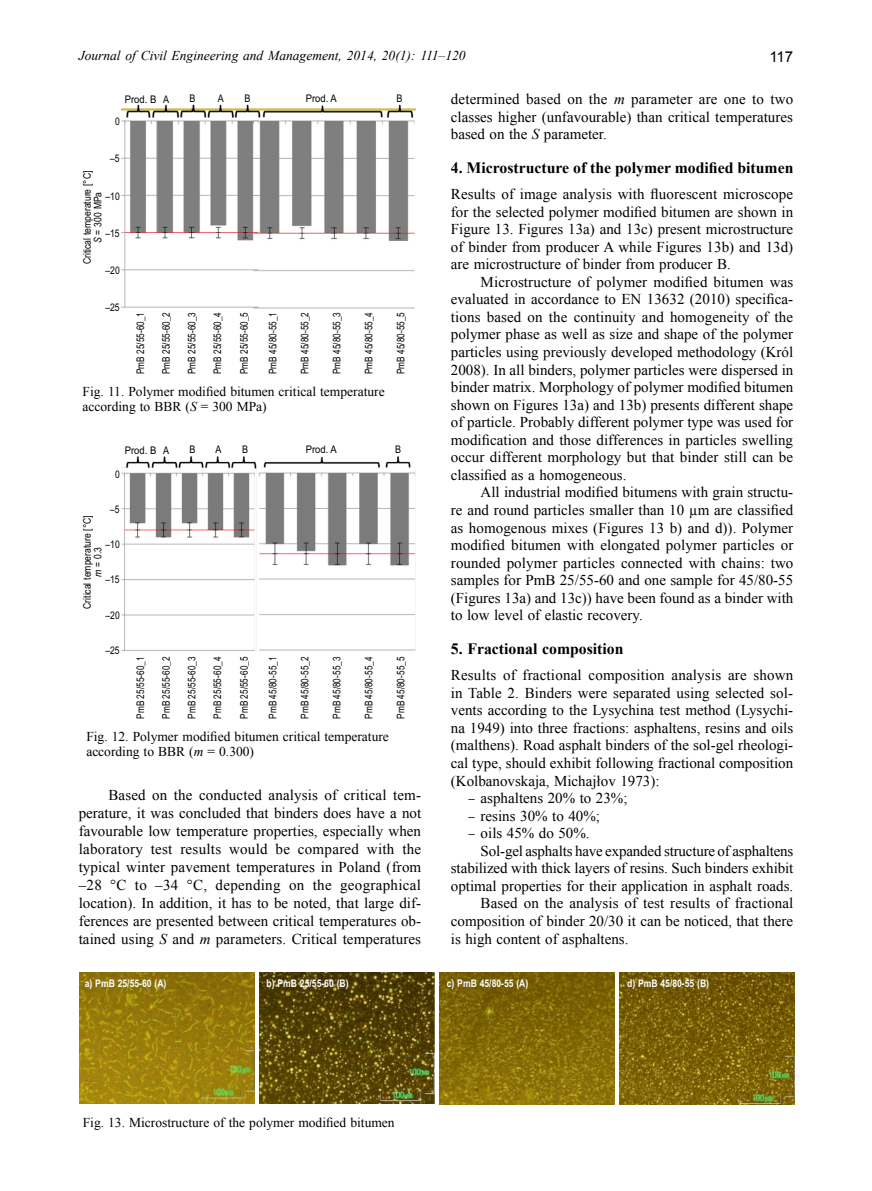
<style>
.page{position:relative;width:872px;height:1191px;background:#fff}
.page>*{position:absolute;margin:0;border:0;box-sizing:border-box;transform-origin:0 0}
.t1{font:700 15.75px "Times New Roman";color:#000}
.t2{font:15px/17.5px "Times New Roman";color:#000;text-align:justify}
.t3{font:15px "Arial";color:#000}
.t4{font:13.5px/15px "Times New Roman";color:#000}
.t5{font:italic 13.5px "Times New Roman";color:#000}
.t6{font:10.5px "Arial Narrow";letter-spacing:.005em;color:#000;scale:.95 1}
.t7{font:10.5px "Arial Narrow";letter-spacing:.005em;color:#000}
.t8{font:700 10.5px "Arial Narrow";color:#fff}
.t9{font:10.5px "Arial Narrow";letter-spacing:.005em;color:#000;scale:1.1 1}
.t10{font:10.5px "Arial Narrow";letter-spacing:.005em;color:#000;scale:1.04 1}
.s1{font-style:italic}
.s2{font-family:"Minion Pro"}
</style>
<div class="page">
<img style="left:122px;top:105px;width:293px;height:204px">
<img style="left:122px;top:456px;width:294px;height:195px">
<img style="left:80px;top:973px;width:174px;height:130px">
<img style="left:259px;top:973px;width:176px;height:130px">
<img style="left:440px;top:973px;width:175px;height:131px">
<img style="left:619px;top:973px;width:175px;height:131px">
<p class="t5" style="left:79px;top:47px;width:388px">Journal of Civil Engineering and Management, 2014, 20(1): 111–120</p>
<p class="t3" style="left:769px;top:46px;width:25px">117</p>
<p class="t9" style="left:306px;top:94px;width:30px">Prod. A</p>
<p class="t9" style="left:125px;top:95px;width:42px">Prod. B A</p>
<p class="t10" style="left:190px;top:94px;width:7px">B</p>
<p class="t10" style="left:218px;top:94px;width:7px">A</p>
<p class="t10" style="left:245px;top:94px;width:7px">B</p>
<p class="t10" style="left:396px;top:94px;width:7px">B</p>
<p class="t7" style="left:115px;top:118px;width:6px">0</p>
<p class="t7" style="left:110px;top:155px;width:11px">–5</p>
<p class="t7" style="left:83px;top:186px;width:17px;rotate:-90deg">[ C]</p>
<p class="t7" style="left:83px;top:264px;width:86px;rotate:-90deg">Critical temperature °</p>
<p class="t7" style="left:105px;top:192px;width:16px">–10</p>
<p class="t7" style="left:94px;top:243px;width:53px;rotate:-90deg"><span class="s1">S</span> = 300 MPa</p>
<p class="t7" style="left:105px;top:229px;width:16px">–15</p>
<p class="t7" style="left:105px;top:266px;width:16px">–20</p>
<p class="t7" style="left:105px;top:304px;width:16px">–25</p>
<p class="t6" style="left:136px;top:374px;width:67px;rotate:-90deg">PmB 25/55-60_1</p>
<p class="t6" style="left:162px;top:374px;width:67px;rotate:-90deg">PmB 25/55-60_2</p>
<p class="t6" style="left:188px;top:374px;width:67px;rotate:-90deg">PmB 25/55-60_3</p>
<p class="t6" style="left:213px;top:374px;width:67px;rotate:-90deg">PmB 25/55-60_4</p>
<p class="t6" style="left:240px;top:374px;width:67px;rotate:-90deg">PmB 25/55-60_5</p>
<p class="t6" style="left:269px;top:374px;width:67px;rotate:-90deg">PmB 45/80-55_1</p>
<p class="t6" style="left:301px;top:374px;width:67px;rotate:-90deg">PmB 45/80-55_2</p>
<p class="t6" style="left:333px;top:374px;width:67px;rotate:-90deg">PmB 45/80-55_3</p>
<p class="t6" style="left:365px;top:374px;width:67px;rotate:-90deg">PmB 45/80-55_4</p>
<p class="t6" style="left:397px;top:374px;width:67px;rotate:-90deg">PmB 45/80-55_5</p>
<p class="t4" style="left:83px;top:384px;width:304px">Fig. 11. Polymer modified bitumen critical temperature according to BBR (<span class="s1">S</span> = 300 MPa)</p>
<p class="t9" style="left:125px;top:446px;width:42px">Prod. B A</p>
<p class="t10" style="left:190px;top:445px;width:7px">B</p>
<p class="t10" style="left:215px;top:445px;width:7px">A</p>
<p class="t10" style="left:242px;top:445px;width:7px">B</p>
<p class="t10" style="left:395px;top:445px;width:7px">B</p>
<p class="t9" style="left:306px;top:445px;width:30px">Prod. A</p>
<p class="t7" style="left:115px;top:470px;width:6px">0</p>
<p class="t7" style="left:110px;top:505px;width:11px">–5</p>
<p class="t7" style="left:83px;top:530px;width:17px;rotate:-90deg">[ C]</p>
<p class="t7" style="left:83px;top:609px;width:86px;rotate:-90deg">Critical temperature °</p>
<p class="t7" style="left:105px;top:540px;width:16px">–10</p>
<p class="t7" style="left:94px;top:577px;width:31px;rotate:-90deg"><span class="s1">m</span> = 0.3</p>
<p class="t7" style="left:105px;top:576px;width:16px">–15</p>
<p class="t7" style="left:105px;top:611px;width:16px">–20</p>
<p class="t7" style="left:105px;top:646px;width:16px">–25</p>
<p class="t6" style="left:136px;top:719px;width:67px;rotate:-90deg">PmB 25/55-60_1</p>
<p class="t6" style="left:162px;top:719px;width:67px;rotate:-90deg">PmB 25/55-60_2</p>
<p class="t6" style="left:188px;top:719px;width:67px;rotate:-90deg">PmB 25/55-60_3</p>
<p class="t6" style="left:213px;top:719px;width:67px;rotate:-90deg">PmB 25/55-60_4</p>
<p class="t6" style="left:240px;top:719px;width:67px;rotate:-90deg">PmB 25/55-60_5</p>
<p class="t6" style="left:269px;top:719px;width:67px;rotate:-90deg">PmB 45/80-55_1</p>
<p class="t6" style="left:301px;top:719px;width:67px;rotate:-90deg">PmB 45/80-55_2</p>
<p class="t6" style="left:333px;top:719px;width:67px;rotate:-90deg">PmB 45/80-55_3</p>
<p class="t6" style="left:365px;top:719px;width:67px;rotate:-90deg">PmB 45/80-55_4</p>
<p class="t6" style="left:397px;top:719px;width:67px;rotate:-90deg">PmB 45/80-55_5</p>
<p class="t4" style="left:86px;top:728px;width:304px">Fig. 12. Polymer modified bitumen critical temperature according to BBR (<span class="s1">m</span> = 0.300)</p>
<p class="t2" style="left:79px;top:785px;width:344px;line-height:18px;text-indent:30px">Based on the conducted analysis of critical tem&shy;perature, it was concluded that binders does have a not favourable low temperature properties, especially when laboratory test results would be compared with the typical winter pavement temperatures in Poland (from –28 °C to –34 °C, depending on the geographical location). In addition, it has to be noted, that large dif&shy;ferences are presented between critical temperatures ob&shy;tained using <span class="s1">S</span> and <span class="s1">m</span> parameters. Critical temperatures</p>
<p class="t2" style="left:451px;top:90px;width:344px">determined based on the <span class="s1">m</span> parameter are one to two classes higher (unfavourable) than critical temperatures based on the <span class="s1">S</span> parameter.</p>
<p class="t1" style="left:451px;top:156px;width:344px">4. Microstructure of the polymer modified bitumen</p>
<p class="t2" style="left:451px;top:185px;width:344px">Results of image analysis with fluorescent microscope for the selected polymer modified bitumen are shown in Figure 13. Figures 13a) and 13c) present microstructure of binder from producer A while Figures 13b) and 13d) are microstructure of binder from producer B.</p>
<p class="t2" style="left:451px;top:272px;width:344px;text-indent:30px">Microstructure of polymer modified bitumen was evaluated in accordance to EN 13632 (2010) specifica&shy;tions based on the continuity and homogeneity of the polymer phase as well as size and shape of the polymer particles using previously developed methodology (Król 2008). In all binders, polymer particles were dispersed in binder matrix. Morphology of polymer modified bitumen shown on Figures 13a) and 13b) presents different shape of particle. Probably different polymer type was used for modification and those differences in particles swelling occur different morphology but that binder still can be classified as a homogeneous.</p>
<p class="t2" style="left:451px;top:483px;width:344px;text-indent:30px">All industrial modified bitumens with grain structu&shy;re and round particles smaller than 10 µm are classified as homogenous mixes (Figures 13 b) and d)). Polymer modified bitumen with elongated polymer particles or rounded polymer particles connected with chains: two samples for PmB 25/55-60 and one sample for 45/80-55 (Figures 13a) and 13c)) have been found as a binder with to low level of elastic recovery.</p>
<p class="t1" style="left:451px;top:637px;width:174px">5. Fractional composition</p>
<p class="t2" style="left:451px;top:666px;width:344px">Results of fractional composition analysis are shown in Table 2. Binders were separated using selected sol&shy;vents according to the Lysychina test method (Lysychi&shy;na 1949) into three fractions: asphaltens, resins and oils (malthens). Road asphalt binders of the sol-gel rheologi&shy;cal type, should exhibit following fractional composition (Kolbanovskaja, Michajłov 1973):</p>
<p class="t2" style="left:468px;top:789px;width:161px"><span class="s2">–</span> asphaltens 20% to 23%;</p>
<p class="t2" style="left:468px;top:806px;width:134px"><span class="s2">–</span> resins 30% to 40%;</p>
<p class="t2" style="left:468px;top:824px;width:123px"><span class="s2">–</span> oils 45% do 50%.</p>
<p class="t2" style="left:480px;top:841px;width:314px">Sol-gel asphalts have expanded structure of asphaltens</p>
<p class="t2" style="left:451px;top:859px;width:344px">stabilized with thick layers of resins. Such binders exhibit</p>
<p class="t2" style="left:451px;top:876px;width:344px">optimal properties for their application in asphalt roads.</p>
<p class="t2" style="left:480px;top:894px;width:314px">Based on the analysis of test results of fractional</p>
<p class="t2" style="left:451px;top:911px;width:344px">composition of binder 20/30 it can be noticed, that there</p>
<p class="t2" style="left:451px;top:929px;width:179px">is high content of asphaltens.</p>
<p class="t8" style="left:85px;top:978px;width:83px">a) PmB 25/55-60 (A)</p>
<p class="t8" style="left:266px;top:978px;width:84px">b) PmB 25/55-60 (B)</p>
<p class="t8" style="left:447px;top:978px;width:83px">c) PmB 45/80-55 (A)</p>
<p class="t8" style="left:627px;top:978px;width:84px">d) PmB 45/80-55 (B)</p>
<p class="t4" style="left:83px;top:1114px;width:313px">Fig. 13. Microstructure of the polymer modified bitumen</p>
</div>
